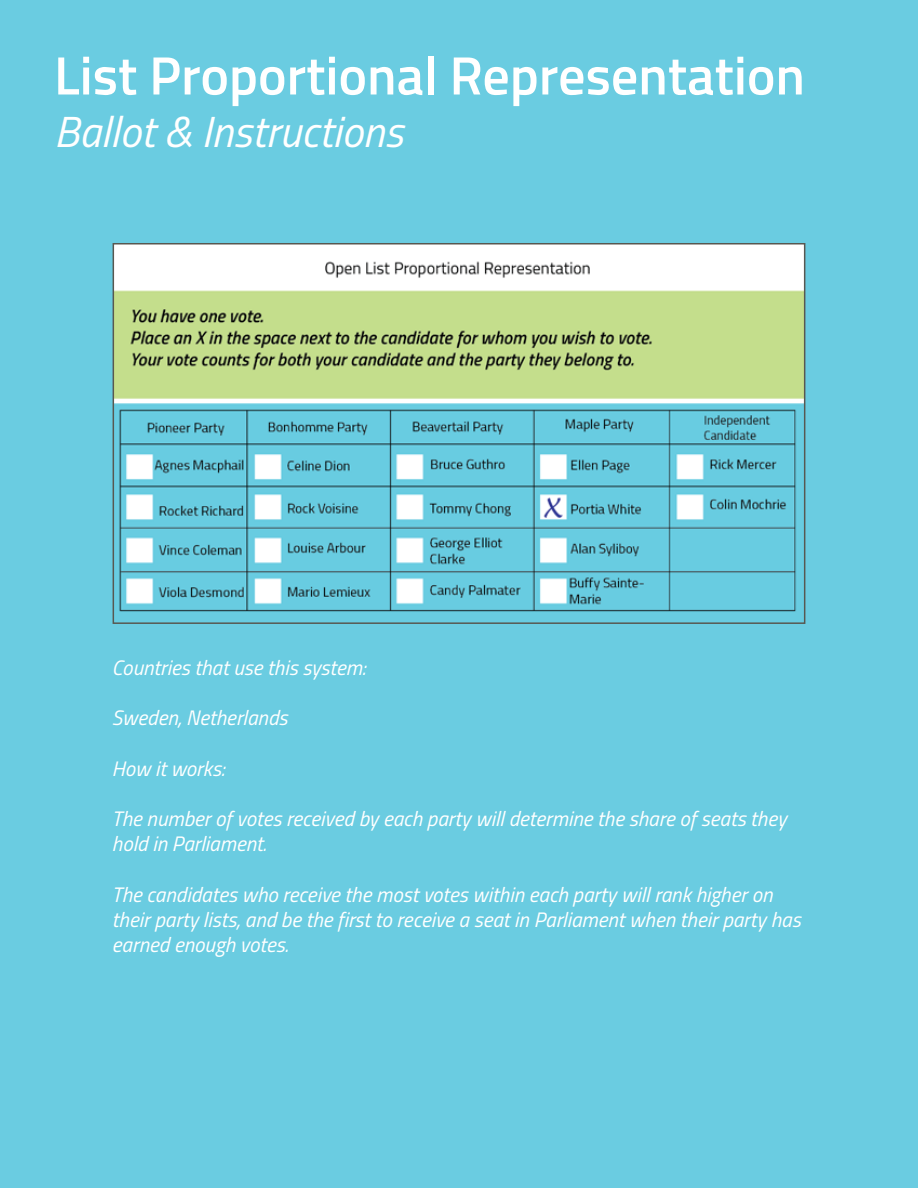
<style>
.page{position:relative;width:918px;height:1188px;background:#6acce1}
.page>*{position:absolute;margin:0;border:0;box-sizing:border-box;transform-origin:0 0}
.t1{font:600 54px "Titillium";color:#fff}
.t2{font:italic 43.5px "Titillium";color:#fff}
.t3{font:italic 21px/25.2px "Titillium";color:#fff}
</style>
<div class="page">
<img style="left:116px;top:246px;width:686px;height:366px">
<div style="left:113px;top:243px;width:692px;height:381px;border:2px solid #585851"></div>
<h1 class="t1" style="left:54px;top:35px;width:752px">List Proportional Representation</h1>
<h2 class="t2" style="left:54px;top:100px;width:351px">Ballot &amp; Instructions</h2>
<p class="t3" style="left:112px;top:654px;width:255px">Countries that use this system:</p>
<p class="t3" style="left:112px;top:704px;width:177px">Sweden, Netherlands</p>
<p class="t3" style="left:112px;top:755px;width:114px">How it works:</p>
<p class="t3" style="left:112px;top:805px;width:676px">The number of votes received by each party will determine the share of seats they hold in Parliament.</p>
<p class="t3" style="left:112px;top:881px;width:690px">The candidates who receive the most votes within each party will rank higher on their party lists, and be the first to receive a seat in Parliament when their party has earned enough votes.</p>
</div>
